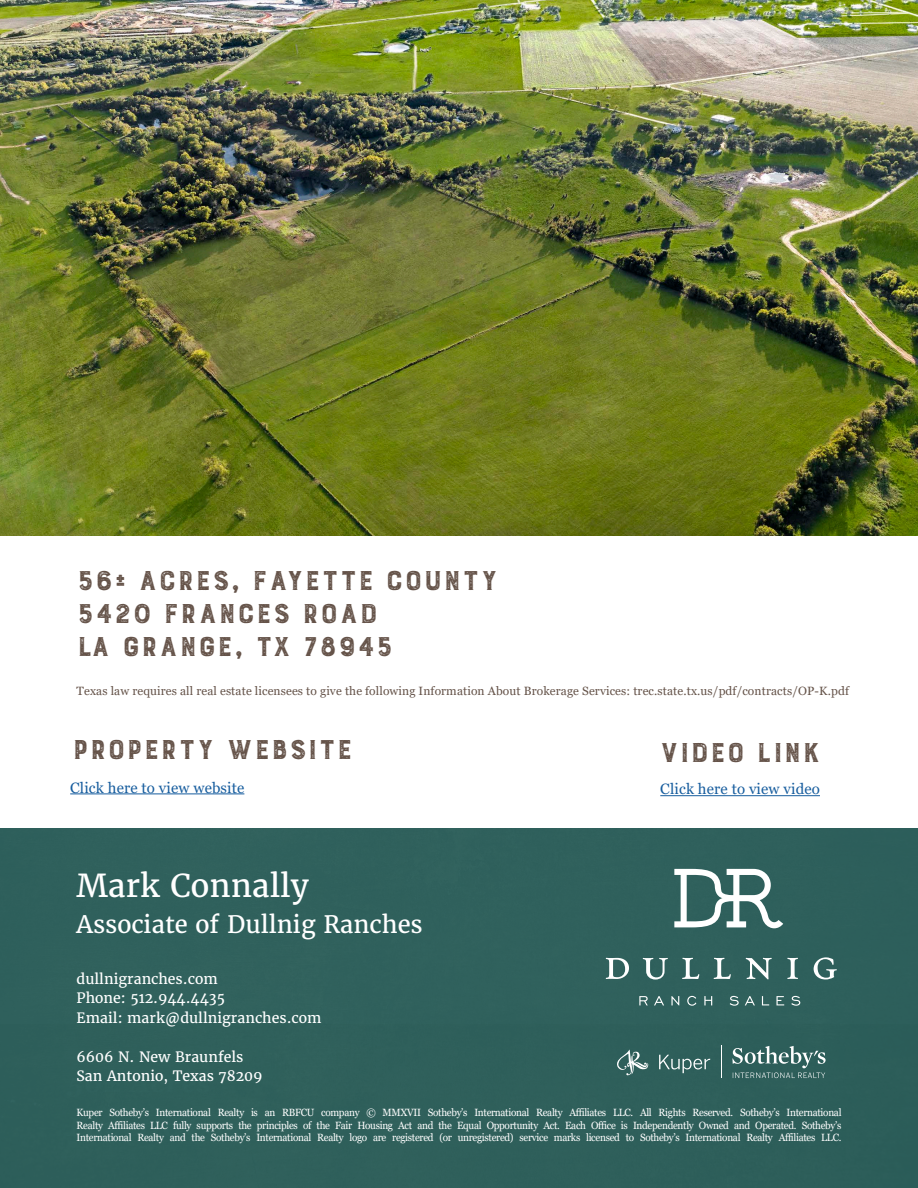
<style>
.page{position:relative;width:918px;height:1188px;background:#fff}
.page>*{position:absolute;margin:0;border:0;box-sizing:border-box;transform-origin:0 0}
.t1{font:300 36px/33px "Burford Rustic";color:#655349}
.t2{font:31.5px "Merriweather";color:#fff}
.t3{font:italic 700 27px/43.5px "Georgia";letter-spacing:.025em;color:#fff}
.t4{font:23.85px "Merriweather";color:#fff}
.t5{font:15px "Georgia";letter-spacing:.01em;color:#175d9e}
.t6{font:14.25px "Merriweather";color:#fff}
.t7{font:12px "Georgia";letter-spacing:.01em;color:#655349}
.t8{font:10.5px/12.6px "Georgia";letter-spacing:-.03em;color:#fff;text-align:justify;scale:.95 1}
</style>
<div class="page">
<div style="left:0;top:828px;width:918px;height:360px;background:#2f605b"></div>
<svg style="left:639px;top:996px;width:9px;height:9px"></svg>
<svg style="left:654px;top:996px;width:10px;height:9px"></svg>
<svg style="left:671px;top:996px;width:8px;height:9px"></svg>
<svg style="left:687px;top:996px;width:9px;height:10px"></svg>
<svg style="left:704px;top:996px;width:8px;height:9px"></svg>
<svg style="left:730px;top:996px;width:9px;height:10px"></svg>
<svg style="left:745px;top:996px;width:10px;height:9px"></svg>
<svg style="left:762px;top:996px;width:7px;height:9px"></svg>
<svg style="left:776px;top:996px;width:8px;height:9px"></svg>
<svg style="left:791px;top:996px;width:9px;height:10px"></svg>
<svg style="left:606px;top:958px;width:23px;height:21px"></svg>
<svg style="left:643px;top:958px;width:25px;height:22px"></svg>
<svg style="left:682px;top:958px;width:17px;height:21px"></svg>
<svg style="left:714px;top:958px;width:17px;height:21px"></svg>
<svg style="left:746px;top:958px;width:26px;height:21px"></svg>
<svg style="left:787px;top:958px;width:11px;height:21px"></svg>
<svg style="left:814px;top:957px;width:23px;height:22px"></svg>
<svg style="left:674px;top:869px;width:109px;height:59px"></svg>
<hr style="left:721px;top:1046px;width:1px;height:32px;background:#fff">
<svg style="left:732px;top:1046px;width:94px;height:32px"></svg>
<svg style="left:659px;top:1055px;width:51px;height:18px"></svg>
<svg style="left:617px;top:1049px;width:32px;height:26px"></svg>
<img style="left:0;top:0;width:918px;height:535px">
<hr style="left:70px;top:794px;width:174px;height:1px;background:#175d9e">
<hr style="left:660px;top:795px;width:160px;height:1px;background:#175d9e">
<p class="t1" style="left:77px;top:564px;width:423px">56± acres, Fayette County</p>
<p class="t1" style="left:77px;top:597px;width:318px">5420 Frances Road<br>La Grange, TX 78945</p>
<p class="t7" style="left:77px;top:683px;width:774px">Texas law requires all real estate licensees to give the following Information About Brokerage Services: trec.state.tx.us/pdf/contracts/OP-K.pdf</p>
<p class="t1" style="left:72px;top:734px;width:283px">property website</p>
<p class="t5" style="left:70px;top:778px;width:176px">Click here to view website</p>
<p class="t1" style="left:659px;top:737px;width:164px">video link</p>
<p class="t5" style="left:660px;top:780px;width:161px">Click here to view video</p>
<p class="t2" style="left:77px;top:866px;width:234px">Mark Connally</p>
<p class="t4" style="left:77px;top:909px;width:348px">Associate of Dullnig Ranches</p>
<p class="t6" style="left:77px;top:969px;width:143px">dullnigranches.com</p>
<p class="t6" style="left:77px;top:989px;width:150px">Phone: 512.944.4435</p>
<p class="t6" style="left:77px;top:1009px;width:246px">Email: mark@dullnigranches.com</p>
<p class="t6" style="left:77px;top:1048px;width:168px">6606 N. New Braunfels</p>
<p class="t6" style="left:77px;top:1067px;width:188px">San Antonio, Texas 78209</p>
<p class="t8" style="left:77px;top:1106px;width:807px">Kuper Sotheby’s International Realty is an RBFCU company © MMXVII Sotheby’s International Realty Affiliates LLC. All Rights Reserved. Sotheby’s International Realty Affiliates LLC fully supports the principles of the Fair Housing Act and the Equal Opportunity Act. Each Office is Independently Owned and Operated. Sotheby’s International Realty and the Sotheby’s International Realty logo are registered (or unregistered) service marks licensed to Sotheby’s International Realty Affiliates LLC.</p>
<h3 class="t3" style="left:68px;top:1061px;width:227px">56± Acres<br>Fayette County</h3>
</div>
